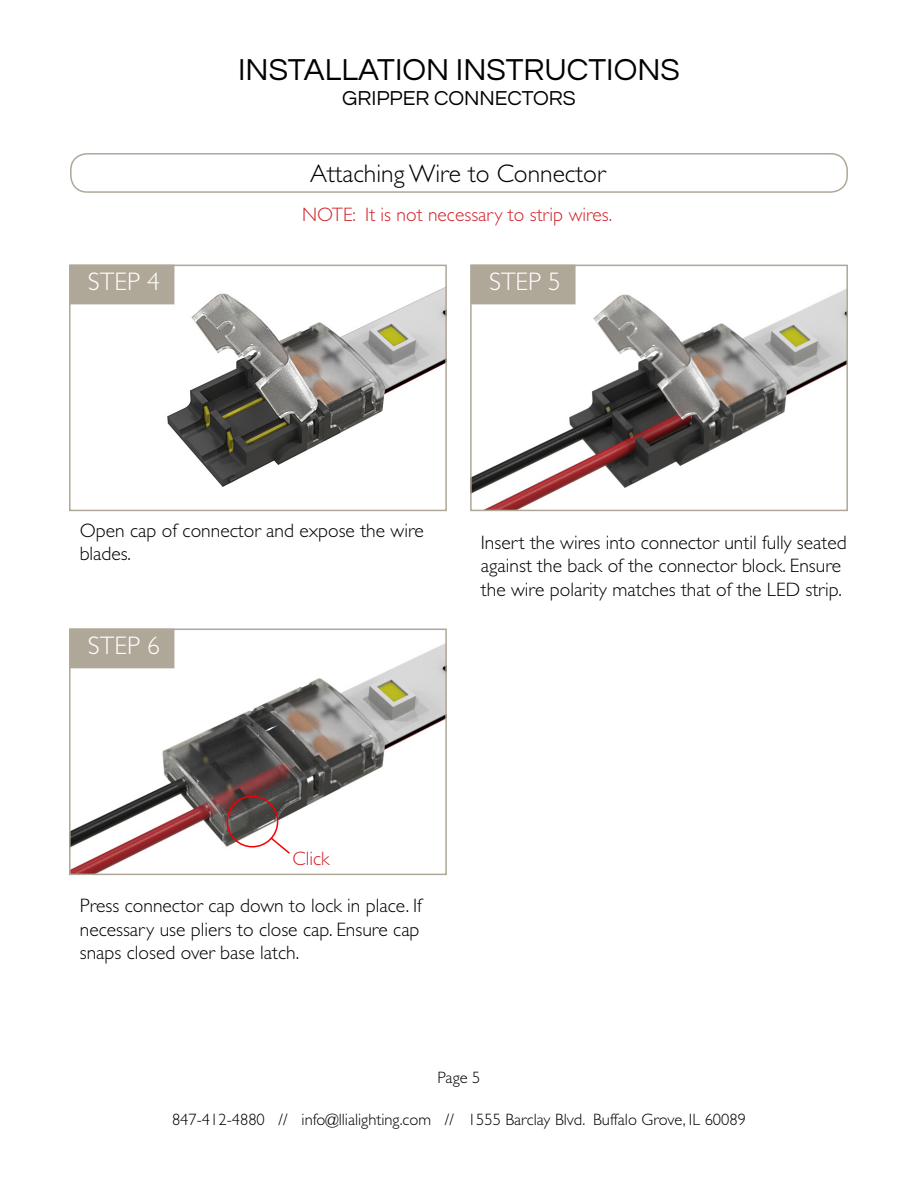
<style>
.page{position:relative;width:918px;height:1188px;background:#fff}
.page>*{position:absolute;margin:0;border:0;box-sizing:border-box;transform-origin:0 0}
.t1{font:31.5px "Questrial";color:#000}
.t2{font:300 25.5px "Gill Sans Std";color:#000}
.t3{font:300 25.5px "Gill Sans Std";color:#fff}
.t4{font:21px "Questrial";color:#000}
.t5{font:300 19.5px/23.4px "Gill Sans Std";color:#000}
.t6{font:300 19.5px "Gill Sans Std";color:#d2232a}
.t7{font:300 16.5px "Gill Sans Std";color:#000}
</style>
<div class="page">
<img style="left:72px;top:287px;width:372px;height:200px">
<div style="left:69px;top:265px;width:378px;height:246px;border:2px solid #afa798"></div>
<img style="left:72px;top:644px;width:372px;height:228px">
<div style="left:69px;top:629px;width:378px;height:246px;border:2px solid #afa798"></div>
<img style="left:473px;top:289px;width:372px;height:219px">
<div style="left:470px;top:265px;width:378px;height:246px;border:2px solid #afa798"></div>
<div style="left:70px;top:265px;width:104px;height:39px;background:#afa798"></div>
<div style="left:70px;top:629px;width:104px;height:39px;background:#afa798"></div>
<div style="left:471px;top:265px;width:105px;height:39px;background:#afa798"></div>
<div style="left:70px;top:153px;width:778px;height:40px;border:2px solid #afa798;border-radius:17px"></div>
<div style="left:226px;top:796px;width:52px;height:51px;border:2px solid #f40000;border-radius:50%"></div>
<svg style="left:269px;top:836px;width:23px;height:19px"></svg>
<h1 class="t1" style="left:238px;top:54px;width:443px">INSTALLATION INSTRUCTIONS</h1>
<p class="t4" style="left:342px;top:88px;width:235px">GRIPPER CONNECTORS</p>
<h2 class="t3" style="left:88px;top:268px;width:73px">STEP 4</h2>
<h2 class="t2" style="left:310px;top:159px;width:297px">Attaching Wire to Connector</h2>
<p class="t6" style="left:302px;top:204px;width:312px">NOTE: It is not necessary to strip wires.</p>
<h2 class="t3" style="left:489px;top:268px;width:73px">STEP 5</h2>
<p class="t5" style="left:80px;top:519px;width:346px">Open cap of connector and expose the wire blades.</p>
<h2 class="t3" style="left:88px;top:632px;width:73px">STEP 6</h2>
<p class="t5" style="left:481px;top:531px;width:367px">Insert the wires into connector until fully seated against the back of the connector block. Ensure the wire polarity matches that of the LED strip.</p>
<p class="t6" style="left:292px;top:847px;width:38px">Click</p>
<p class="t5" style="left:80px;top:894px;width:344px">Press connector cap down to lock in place. If necessary use pliers to close cap. Ensure cap snaps closed over base latch.</p>
<p class="t7" style="left:438px;top:1068px;width:44px">Page 5</p>
<p class="t7" style="left:172px;top:1110px;width:575px">847-412-4880 // info@llialighting.com // 1555 Barclay Blvd. Buffalo Grove, IL 60089</p>
</div>
